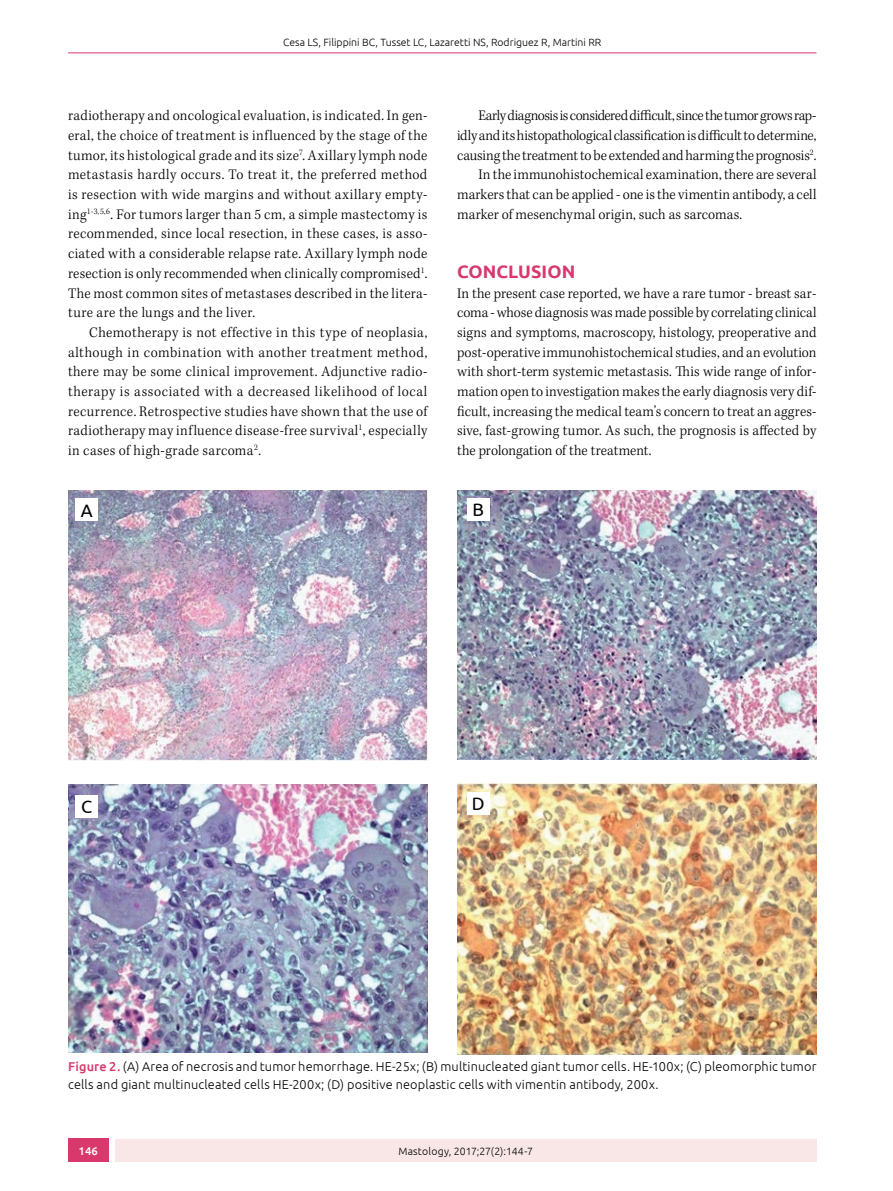
<style>
.page{position:relative;width:893px;height:1191px;background:#fff}
.page>*{position:absolute;margin:0;border:0;box-sizing:border-box;transform-origin:0 0}
.t1{font:700 18px "Ubuntu";letter-spacing:.005em;color:#d8386c}
.t2{font:18px "Ubuntu";color:#000}
.t3{font:300 15px/19.6px "Kepler Std";letter-spacing:.005em;color:#000;text-align:justify;scale:.95 1}
.t4{font:300 15px "Kepler Std";letter-spacing:-.015em;color:#000;scale:.95 1}
.t5{font:300 15px "Kepler Std";letter-spacing:-.03em;color:#000;scale:.95 1}
.t6{font:300 12.75px/18px "Ubuntu";letter-spacing:.015em;color:#000}
.t7{font:500 11.25px "Ubuntu";color:#fff}
.t8{font:300 10.5px "Ubuntu";color:#000}
.s1{font-weight:500;color:#d8386c}
</style>
<div class="page">
<div style="left:115px;top:1139px;width:701px;height:23px;background:#f9e7e7"></div>
<div style="left:68px;top:1138px;width:40px;height:24px;background:#d8386c"></div>
<hr style="left:68px;top:53px;width:748px;height:1px;background:#d8386c">
<img style="left:68px;top:490px;width:359px;height:270px">
<div style="left:76px;top:498px;width:22px;height:23px;background:#fff"></div>
<img style="left:68px;top:784px;width:359px;height:268px">
<div style="left:76px;top:794px;width:22px;height:23px;background:#fff"></div>
<img style="left:457px;top:490px;width:359px;height:269px">
<div style="left:467px;top:497px;width:23px;height:23px;background:#fff"></div>
<img style="left:457px;top:783px;width:359px;height:271px">
<div style="left:467px;top:792px;width:23px;height:22px;background:#fff"></div>
<p class="t8" style="left:283px;top:36px;width:320px">Cesa LS, Filippini BC, Tusset LC, Lazaretti NS, Rodriguez R, Martini RR</p>
<p class="t3" style="left:68px;top:106px;width:380px">radiotherapy and oncological evaluation, is indicated. In gen&shy;eral, the choice of treatment is influenced by the stage of the tumor, its histological grade and its size<sup>7</sup>. Axillary lymph node metastasis hardly occurs. To treat it, the preferred method is resection with wide margins and without axillary empty&shy;ing<sup>1-3,5,6</sup>. For tumors larger than 5 cm, a simple mastectomy is recommended, since local resection, in these cases, is asso&shy;ciated with a considerable relapse rate. Axillary lymph node resection is only recommended when clinically compromised<sup>1</sup>.<br>The most common sites of metastases described in the litera&shy;ture are the lungs and the liver.</p>
<p class="t3" style="left:68px;top:323px;width:380px;text-indent:21px">Chemotherapy is not effective in this type of neoplasia, although in combination with another treatment method, there may be some clinical improvement. Adjunctive radio&shy;therapy is associated with a decreased likelihood of local recurrence. Retrospective studies have shown that the use of radiotherapy may influence disease-free survival<sup>1</sup>, especially in cases of high-grade sarcoma<sup>2</sup>.</p>
<p class="t2" style="left:81px;top:499px;width:13px">A</p>
<p class="t5" style="left:478px;top:107px;width:357px">Early diagnosis is considered difficult, since the tumor grows rap-</p>
<p class="t4" style="left:457px;top:127px;width:380px">idly and its histopathological classification is difficult to determine,</p>
<p class="t3" style="left:457px;top:146px;width:380px">causing the treatment to be extended and harming the prognosis<sup>2</sup>.</p>
<p class="t3" style="left:478px;top:165px;width:357px">In the immunohistochemical examination, there are several</p>
<p class="t3" style="left:457px;top:185px;width:380px">markers that can be applied - one is the vimentin antibody, a cell</p>
<p class="t3" style="left:457px;top:205px;width:301px">marker of mesenchymal origin, such as sarcomas.</p>
<p class="t1" style="left:457px;top:260px;width:120px">CONCLUSION</p>
<p class="t3" style="left:457px;top:284px;width:380px">In the present case reported, we have a rare tumor - breast sar&shy;coma - whose diagnosis was made possible by correlating clinical signs and symptoms, macroscopy, histology, preoperative and post-operative immunohistochemical studies, and an evolution with short-term systemic metastasis. This wide range of infor&shy;mation open to investigation makes the early diagnosis very dif&shy;ficult, increasing the medical team’s concern to treat an aggres&shy;sive, fast-growing tumor. As such, the prognosis is affected by the prolongation of the treatment.</p>
<p class="t2" style="left:473px;top:499px;width:13px">B</p>
<p class="t2" style="left:81px;top:796px;width:13px">C</p>
<p class="t2" style="left:472px;top:793px;width:14px">D</p>
<p class="t6" style="left:68px;top:1057px;width:750px"><span class="s1">Figure 2.</span> (A) Area of necrosis and tumor hemorrhage. HE-25x; (B) multinucleated giant tumor cells. HE-100x; (C) pleomorphic tumor cells and giant multinucleated cells HE-200x; (D) positive neoplastic cells with vimentin antibody, 200x.</p>
<p class="t7" style="left:79px;top:1143px;width:21px">146</p>
<p class="t8" style="left:398px;top:1144px;width:136px">Mastology, 2017;27(2):144-7</p>
</div>
